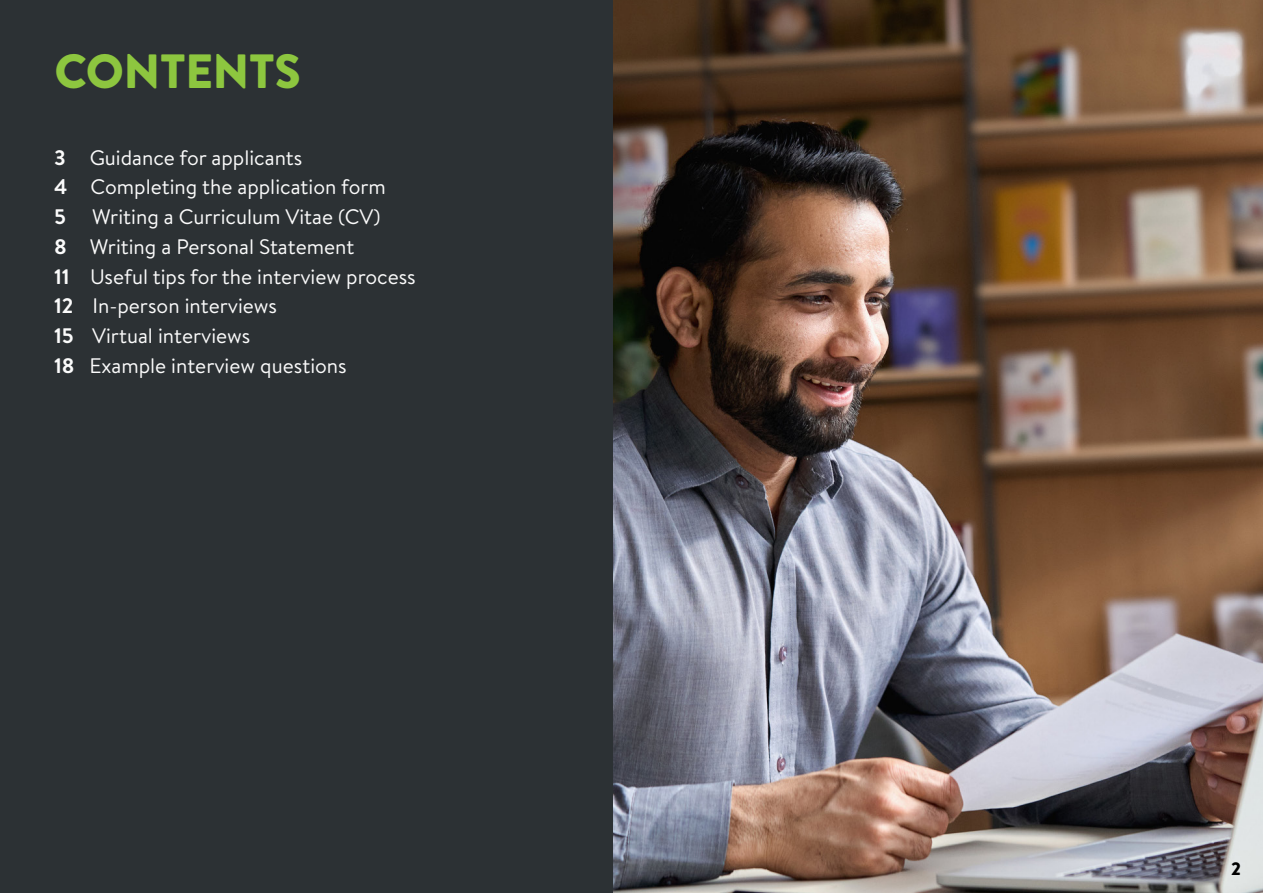
<style>
.page{position:relative;width:1263px;height:893px;background:#fff}
.page>*{position:absolute;margin:0;border:0;box-sizing:border-box;transform-origin:0 0}
.t1{font:900 48px "Brandon Text";letter-spacing:-.005em;color:#8dc63f}
.t2{font:21px "Brandon Text";color:#fbfbfb}
.t3{font:700 21px "Brandon Text";color:#fbfbfb}
.t4{font:900 18px "Brandon Text";color:#000}
.s1{font-weight:700}
</style>
<div class="page">
<img style="left:612px;top:0;width:651px;height:893px">
<div style="left:0;top:0;width:612px;height:893px;background:#2c3134"></div>
<p class="t1" style="left:54px;top:37px;width:248px">CONTENTS</p>
<p class="t2" style="left:54px;top:143px;width:250px"><span class="s1">3</span> Guidance for applicants</p>
<p class="t2" style="left:54px;top:173px;width:333px"><span class="s1">4</span> Completing the application form</p>
<p class="t3" style="left:54px;top:202px;width:13px">5</p>
<p class="t2" style="left:92px;top:202px;width:290px">Writing a Curriculum Vitae (CV)</p>
<p class="t2" style="left:54px;top:232px;width:302px"><span class="s1">8</span> Writing a Personal Statement</p>
<p class="t2" style="left:54px;top:262px;width:363px"><span class="s1">11</span> Useful tips for the interview process</p>
<p class="t2" style="left:54px;top:292px;width:225px"><span class="s1">12</span> In-person interviews</p>
<p class="t2" style="left:54px;top:321px;width:198px"><span class="s1">15</span> Virtual interviews</p>
<p class="t2" style="left:54px;top:351px;width:294px"><span class="s1">18</span> Example interview questions</p>
<p class="t4" style="left:1231px;top:856px;width:11px">2</p>
</div>
